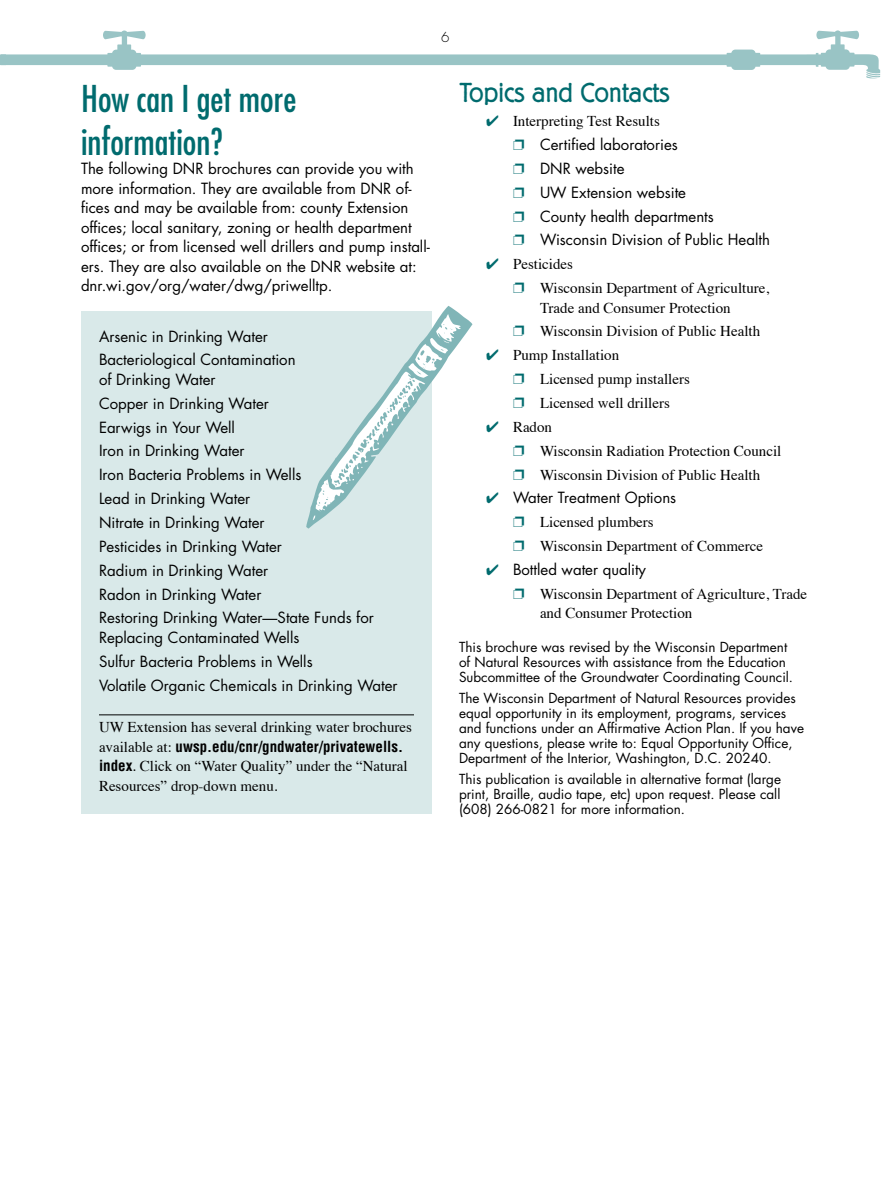
<style>
.page{position:relative;width:891px;height:1188px;background:#fff}
.page>*{position:absolute;margin:0;border:0;box-sizing:border-box;transform-origin:0 0}
.t1{font:condensed 36px/43.2px "Futura";color:#006b6e}
.t2{font:300 27px "Berliner Grotesk";color:#006b6e}
.t3{font:15px/23.9px "Futura";color:#000}
.t4{font:15px/23.9px "Times";color:#000}
.t5{font:700 condensed 15px "Helvetica LT Std";color:#000}
.t6{font:13.5px/15px "Futura";color:#000}
.t7{font:300 13.5px "Futura";color:#000}
.s1{font-family:"Times";font-weight:400;font-stretch:normal}
.s2{font-family:"Helvetica LT Std";font-weight:700;font-stretch:condensed}
.s3{color:#006b6e}
</style>
<div class="page">
<svg style="left:0;top:30px;width:880px;height:48px"></svg>
<div style="left:81px;top:312px;width:351px;height:502px;background:#d9e9e9"></div>
<hr style="left:99px;top:714px;width:315px;height:1px;background:#000">
<svg style="left:306px;top:306px;width:166px;height:222px"></svg>
<p class="t7" style="left:441px;top:28px;width:10px">6</p>
<h1 class="t1" style="left:81px;top:76px;width:217px">How can I get more information?</h1>
<p class="t3" style="left:81px;top:159px;width:350px;line-height:19.5px">The following DNR brochures can provide you with more information. They are available from DNR of&shy;fices and may be available from: county Extension offices; local sanitary, zoning or health department offices; or from licensed well drillers and pump install&shy;ers. They are also available on the DNR website at: dnr.wi.gov/org/water/dwg/priwelltp.</p>
<p class="t3" style="left:99px;top:324px;width:198px">Arsenic in Drinking Water<br>Bacteriological Contamination</p>
<p class="t3" style="left:99px;top:367px;width:276px">of Drinking Water<br>Copper in Drinking Water<br>Earwigs in Your Well<br>Iron in Drinking Water<br>Iron Bacteria Problems in Wells<br>Lead in Drinking Water<br>Nitrate in Drinking Water<br>Pesticides in Drinking Water<br>Radium in Drinking Water<br>Radon in Drinking Water<br>Restoring Drinking Water—State Funds for</p>
<p class="t3" style="left:99px;top:625px;width:300px">Replacing Contaminated Wells<br>Sulfur Bacteria Problems in Wells<br>Volatile Organic Chemicals in Drinking Water</p>
<p class="t4" style="left:99px;top:714px;width:314px">UW Extension has several drinking water brochures</p>
<p class="t5" style="left:99px;top:737px;width:306px"><span class="s1">available at:</span> uwsp.edu/cnr/gndwater/privatewells.</p>
<p class="t4" style="left:99px;top:755px;width:310px;line-height:19.5px"><span class="s2">index</span>. Click on “Water Quality” under the “Natural<br>Resources” drop-down menu.</p>
<h2 class="t2" style="left:459px;top:78px;width:213px">Topics and Contacts</h2>
<p class="t4" style="left:486px;top:108px;width:175px"><span class="s3">✔</span> Interpreting Test Results</p>
<p class="t3" style="left:513px;top:132px;width:258px"><span class="s3">❐</span> Certified laboratories<br><span class="s3">❐</span> DNR website<br><span class="s3">❐</span> UW Extension website<br><span class="s3">❐</span> County health departments<br><span class="s3">❐</span> Wisconsin Division of Public Health</p>
<p class="t4" style="left:513px;top:251px;width:258px;text-indent:-27px"><span class="s3">✔</span> Pesticides<br><span class="s3">❐</span> Wisconsin Department of Agriculture,</p>
<p class="t4" style="left:513px;top:294px;width:249px;text-align:center">Trade and Consumer Protection<br><span class="s3">❐</span> Wisconsin Division of Public Health</p>
<p class="t4" style="left:513px;top:342px;width:178px;text-indent:-27px"><span class="s3">✔</span> Pump Installation<br><span class="s3">❐</span> Licensed pump installers <span class="s3">❐</span> Licensed well drillers</p>
<p class="t4" style="left:513px;top:414px;width:270px;text-indent:-27px"><span class="s3">✔</span> Radon<br><span class="s3">❐</span> Wisconsin Radiation Protection Council <span class="s3">❐</span> Wisconsin Division of Public Health</p>
<p class="t3" style="left:486px;top:486px;width:192px"><span class="s3">✔</span> Water Treatment Options</p>
<p class="t4" style="left:513px;top:509px;width:252px"><span class="s3">❐</span> Licensed plumbers<br><span class="s3">❐</span> Wisconsin Department of Commerce</p>
<p class="t3" style="left:486px;top:557px;width:162px"><span class="s3">✔</span> Bottled water quality</p>
<p class="t4" style="left:540px;top:583px;width:269px;line-height:19.5px;text-indent:-27px"><span class="s3">❐</span> Wisconsin Department of Agriculture, Trade and Consumer Protection</p>
<p class="t6" style="left:459px;top:639px;width:336px">This brochure was revised by the Wisconsin Department of Natural Resources with assistance from the Education<br>Subcommittee of the Groundwater Coordinating Council.</p>
<p class="t6" style="left:459px;top:690px;width:347px">The Wisconsin Department of Natural Resources provides equal opportunity in its employment, programs, services and functions under an Affirmative Action Plan. If you have any questions, please write to: Equal Opportunity Office, Department of the Interior, Washington, D.C. 20240.</p>
<p class="t6" style="left:459px;top:771px;width:324px;text-align:justify">This publication is available in alternative format (large print, Braille, audio tape, etc) upon request. Please call (608) 266-0821 for more information.</p>
</div>
